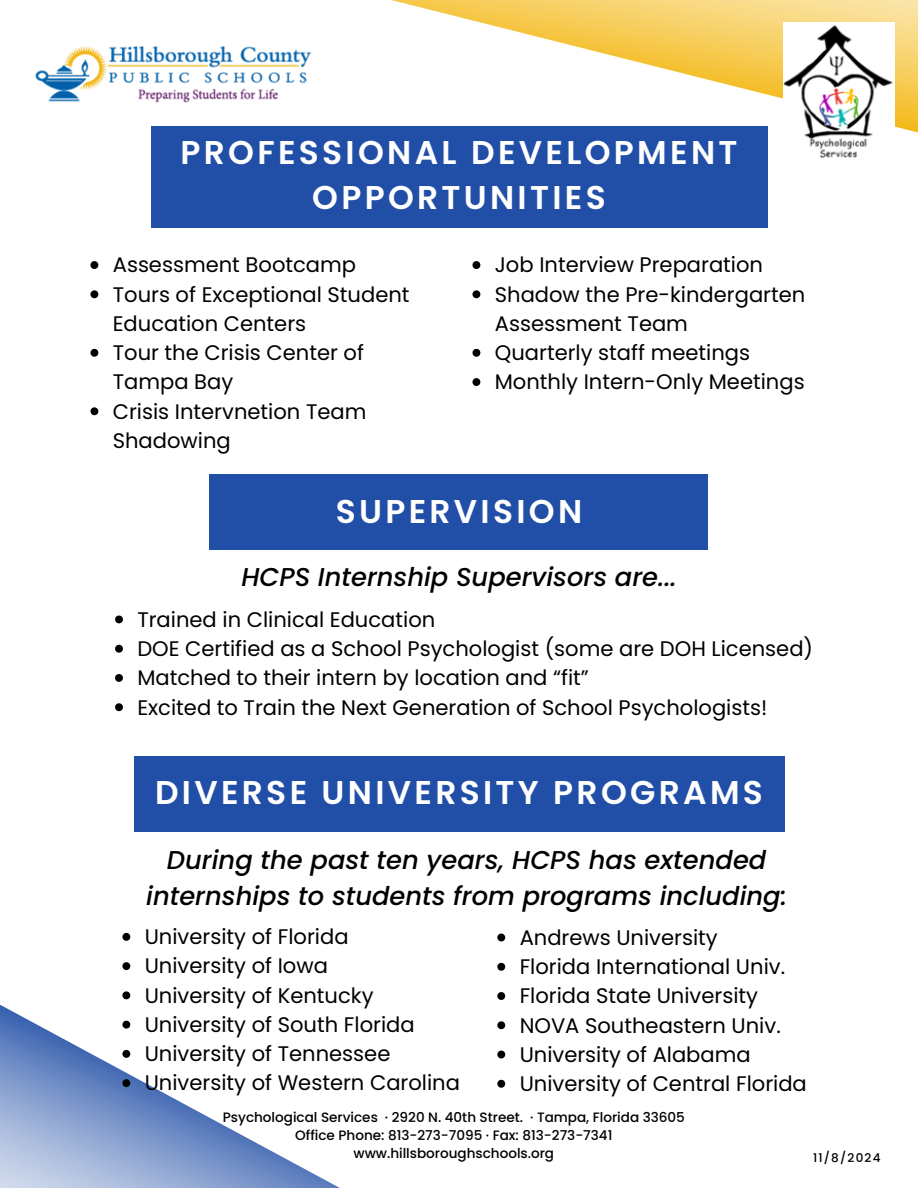
<style>
.page{position:relative;width:918px;height:1188px;background:#fff}
.page>*{position:absolute;margin:0;border:0;box-sizing:border-box;transform-origin:0 0}
.t1{font:600 32.85px/45px "Poppins";letter-spacing:.1em;color:#fff;text-align:center}
.t2{font:italic 500 25.8px/36px "Poppins";color:#000;text-align:center}
.t3{font:21px/29.2px "Poppins";color:#000}
.t4{font:500 13.5px/18px "Poppins";color:#000;text-align:center}
.t5{font:500 12px "Poppins";letter-spacing:.1em;color:#000}
</style>
<div class="page">
<svg style="left:391px;top:0;width:527px;height:135px"></svg>
<div style="left:134px;top:756px;width:650px;height:76px;background:#214ea6"></div>
<svg style="left:0;top:932px;width:340px;height:256px"></svg>
<img style="left:36px;top:46px;width:275px;height:56px">
<img style="left:783px;top:22px;width:112px;height:136px">
<svg style="left:497px;top:934px;width:8px;height:7px"></svg>
<svg style="left:497px;top:963px;width:8px;height:8px"></svg>
<svg style="left:497px;top:992px;width:8px;height:8px"></svg>
<svg style="left:497px;top:1021px;width:8px;height:8px"></svg>
<svg style="left:497px;top:1051px;width:8px;height:7px"></svg>
<svg style="left:497px;top:1080px;width:8px;height:8px"></svg>
<svg style="left:122px;top:933px;width:8px;height:8px"></svg>
<svg style="left:122px;top:962px;width:8px;height:8px"></svg>
<svg style="left:122px;top:991px;width:8px;height:8px"></svg>
<svg style="left:122px;top:1021px;width:8px;height:8px"></svg>
<svg style="left:122px;top:1050px;width:8px;height:8px"></svg>
<svg style="left:122px;top:1079px;width:8px;height:8px"></svg>
<div style="left:151px;top:126px;width:616px;height:102px;background:#214ea6"></div>
<svg style="left:90px;top:261px;width:8px;height:8px"></svg>
<svg style="left:90px;top:290px;width:8px;height:8px"></svg>
<svg style="left:90px;top:349px;width:8px;height:8px"></svg>
<svg style="left:90px;top:407px;width:8px;height:8px"></svg>
<svg style="left:472px;top:261px;width:8px;height:8px"></svg>
<svg style="left:472px;top:290px;width:8px;height:8px"></svg>
<svg style="left:472px;top:349px;width:8px;height:8px"></svg>
<svg style="left:472px;top:378px;width:8px;height:8px"></svg>
<div style="left:210px;top:474px;width:498px;height:76px;background:#214ea6"></div>
<svg style="left:115px;top:616px;width:8px;height:7px"></svg>
<svg style="left:115px;top:645px;width:8px;height:8px"></svg>
<svg style="left:115px;top:674px;width:8px;height:8px"></svg>
<svg style="left:115px;top:703px;width:8px;height:8px"></svg>
<p class="t1" style="left:180px;top:130px;width:558px">PROFESSIONAL DEVELOPMENT<br>OPPORTUNITIES</p>
<p class="t3" style="left:113px;top:250px;width:245px">Assessment Bootcamp</p>
<h1 class="t3" style="left:113px;top:280px;width:298px">Tours of Exceptional Student<br>Education Centers</h1>
<h2 class="t3" style="left:113px;top:338px;width:253px">Tour the Crisis Center of<br>Tampa Bay</h2>
<p class="t3" style="left:113px;top:397px;width:255px">Crisis Intervnetion Team<br>Shadowing</p>
<p class="t3" style="left:495px;top:250px;width:270px">Job Interview Preparation</p>
<p class="t3" style="left:495px;top:280px;width:312px">Shadow the Pre-kindergarten<br>Assessment Team</p>
<p class="t3" style="left:495px;top:338px;width:257px">Quarterly staff meetings</p>
<p class="t3" style="left:495px;top:367px;width:311px">Monthly Intern-Only Meetings</p>
<p class="t1" style="left:336px;top:489px;width:248px">SUPERVISION</p>
<p class="t2" style="left:241px;top:559px;width:437px">HCPS Internship Supervisors are...</p>
<p class="t3" style="left:137px;top:605px;width:299px">Trained in Clinical Education</p>
<p class="t3" style="left:137px;top:634px;width:677px">DOE Certified as a School Psychologist (some are DOH Licensed)</p>
<p class="t3" style="left:137px;top:663px;width:453px">Matched to their intern by location and “fit”</p>
<p class="t3" style="left:137px;top:693px;width:632px">Excited to Train the Next Generation of School Psychologists!</p>
<p class="t1" style="left:155px;top:770px;width:609px">DIVERSE UNIVERSITY PROGRAMS</p>
<h1 class="t2" style="left:146px;top:841px;width:642px">During the past ten years, HCPS has extended internships to students from programs including:</h1>
<p class="t3" style="left:520px;top:923px;width:200px">Andrews University</p>
<p class="t3" style="left:520px;top:952px;width:267px">Florida International Univ.</p>
<p class="t3" style="left:520px;top:981px;width:240px">Florida State University</p>
<p class="t3" style="left:520px;top:1011px;width:263px">NOVA Southeastern Univ.</p>
<p class="t3" style="left:520px;top:1040px;width:233px">University of Alabama</p>
<p class="t3" style="left:520px;top:1069px;width:289px">University of Central Florida</p>
<p class="t3" style="left:145px;top:922px;width:205px">University of Florida</p>
<p class="t3" style="left:145px;top:951px;width:185px">University of Iowa</p>
<h1 class="t3" style="left:145px;top:981px;width:230px">University of Kentucky</h1>
<h2 class="t3" style="left:145px;top:1010px;width:271px">University of South Florida</h2>
<p class="t3" style="left:145px;top:1039px;width:247px">University of Tennessee</p>
<p class="t3" style="left:145px;top:1068px;width:317px">University of Western Carolina</p>
<p class="t4" style="left:223px;top:1109px;width:464px">Psychological Services · 2920 N. 40th Street. · Tampa, Florida 33605<br>Office Phone: 813-273-7095 · Fax: 813-273-7341 www.hillsboroughschools.org</p>
<p class="t5" style="left:813px;top:1150px;width:69px">11/8/2024</p>
</div>
